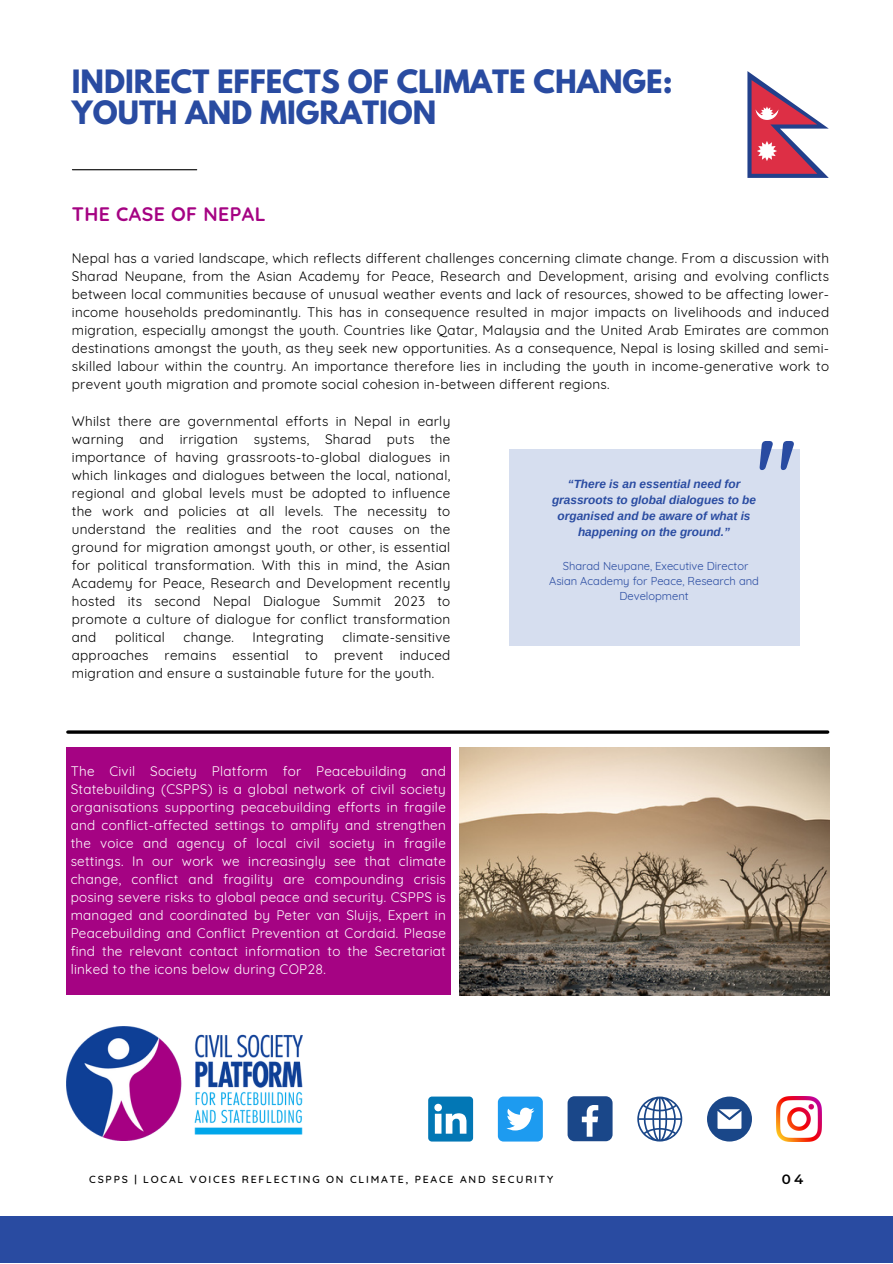
<style>
.page{position:relative;width:893px;height:1264px;background:#fff}
.page>*{position:absolute;margin:0;border:0;box-sizing:border-box;transform-origin:0 0}
.t1{font:500 102px "Quicksand";color:#294ba1}
.t2{font:700 28.5px/30.3px "League Spartan";color:#294ba1}
.t3{font:700 19.5px "Quicksand";letter-spacing:.02em;color:#a50383}
.t4{font:13.5px/18px "Quicksand";letter-spacing:.02em;color:#000;text-align:justify}
.t5{font:13.5px/18px "Quicksand";letter-spacing:.02em;color:#fff;text-align:justify}
.t6{font:600 13.5px "Montserrat";color:#000001}
.t7{font:italic 700 11.85px/15.9px "Arimo";color:#294ba1;text-align:center}
.t8{font:11.25px/15px "Quicksand";color:#294ba1;text-align:center}
.t9{font:500 10.5px "Quicksand";letter-spacing:.17em;color:#000001}
</style>
<div class="page">
<hr style="left:72px;top:169px;width:125px;height:1px;background:#000">
<div style="left:509px;top:449px;width:290px;height:197px;background:#d6deef"></div>
<div style="left:0;top:1216px;width:892px;height:46px;background:#294ba1"></div>
<div style="left:66px;top:747px;width:384px;height:248px;background:#a50383"></div>
<hr style="left:68px;top:730px;width:759px;height:3px;background:#000">
<img style="left:66px;top:1026px;width:236px;height:114px">
<img style="left:776px;top:1096px;width:45px;height:45px">
<svg style="left:428px;top:1096px;width:45px;height:45px"></svg>
<div style="left:498px;top:1096px;width:45px;height:45px;background:#1d9bf0;border-radius:6px"></div>
<svg style="left:506px;top:1107px;width:28px;height:23px"></svg>
<svg style="left:637px;top:1096px;width:45px;height:45px"></svg>
<div style="left:567px;top:1096px;width:45px;height:45px;background:#1a4789;border-radius:7px"></div>
<svg style="left:581px;top:1105px;width:17px;height:31px"></svg>
<svg style="left:707px;top:1096px;width:45px;height:45px"></svg>
<svg style="left:747px;top:71px;width:81px;height:107px"></svg>
<img style="left:459px;top:747px;width:370px;height:248px">
<p class="t2" style="left:72px;top:70px;width:602px">INDIRECT EFFECTS OF CLIMATE CHANGE:<br>YOUTH AND MIGRATION</p>
<p class="t3" style="left:72px;top:202px;width:195px">THE CASE OF NEPAL</p>
<p class="t4" style="left:72px;top:249px;width:758px">Nepal has a varied landscape, which reflects different challenges concerning climate change. From a discussion with Sharad Neupane, from the Asian Academy for Peace, Research and Development, arising and evolving conflicts between local communities because of unusual weather events and lack of resources, showed to be affecting lower&shy;income households predominantly. This has in consequence resulted in major impacts on livelihoods and induced migration, especially amongst the youth. Countries like Qatar, Malaysia and the United Arab Emirates are common destinations amongst the youth, as they seek new opportunities. As a consequence, Nepal is losing skilled and semi&shy;skilled labour within the country. An importance therefore lies in including the youth in income-generative work to prevent youth migration and promote social cohesion in-between different regions.</p>
<p class="t4" style="left:72px;top:412px;width:380px">Whilst there are governmental efforts in Nepal in early warning and irrigation systems, Sharad puts the importance of having grassroots-to-global dialogues in which linkages and dialogues between the local, national, regional and global levels must be adopted to influence the work and policies at all levels. The necessity to understand the realities and the root causes on the ground for migration amongst youth, or other, is essential for political transformation. With this in mind, the Asian Academy for Peace, Research and Development recently hosted its second Nepal Dialogue Summit 2023 to promote a culture of dialogue for conflict transformation and</p>
<p class="t1" style="left:755px;top:410px;width:43px">"</p>
<p class="t7" style="left:552px;top:476px;width:205px">“There is an essential need for grassroots to global dialogues to be organised and be aware of what is happening on the ground.”</p>
<p class="t8" style="left:549px;top:558px;width:211px">Sharad Neupane, Executive Director<br>Asian Academy for Peace, Research and<br>Development</p>
<p class="t4" style="left:72px;top:628px;width:380px;text-indent:270px">climate-sensitive approaches remains essential to prevent induced migration and ensure a sustainable future for the youth.</p>
<p class="t4" style="left:115px;top:628px;width:51px">political</p>
<p class="t4" style="left:183px;top:628px;width:52px">change.</p>
<p class="t4" style="left:252px;top:628px;width:73px">Integrating</p>
<p class="t5" style="left:71px;top:762px;width:376px">The Civil Society Platform for Peacebuilding and Statebuilding (CSPPS) is a global network of civil society organisations supporting peacebuilding efforts in fragile and conflict-affected settings to amplify and strengthen the voice and agency of local civil society in fragile settings. In our work we increasingly see that climate change, conflict and fragility are compounding crisis posing severe risks to global peace and security. CSPPS is managed and coordinated by Peter van Sluijs, Expert in Peacebuilding and Conflict Prevention at Cordaid. Please find the relevant contact information to the Secretariat linked to the icons below during COP28.</p>
<p class="t9" style="left:89px;top:1171px;width:465px">CSPPS | LOCAL VOICES REFLECTING ON CLIMATE, PEACE AND SECURITY</p>
<p class="t6" style="left:781px;top:1170px;width:23px">04</p>
</div>
